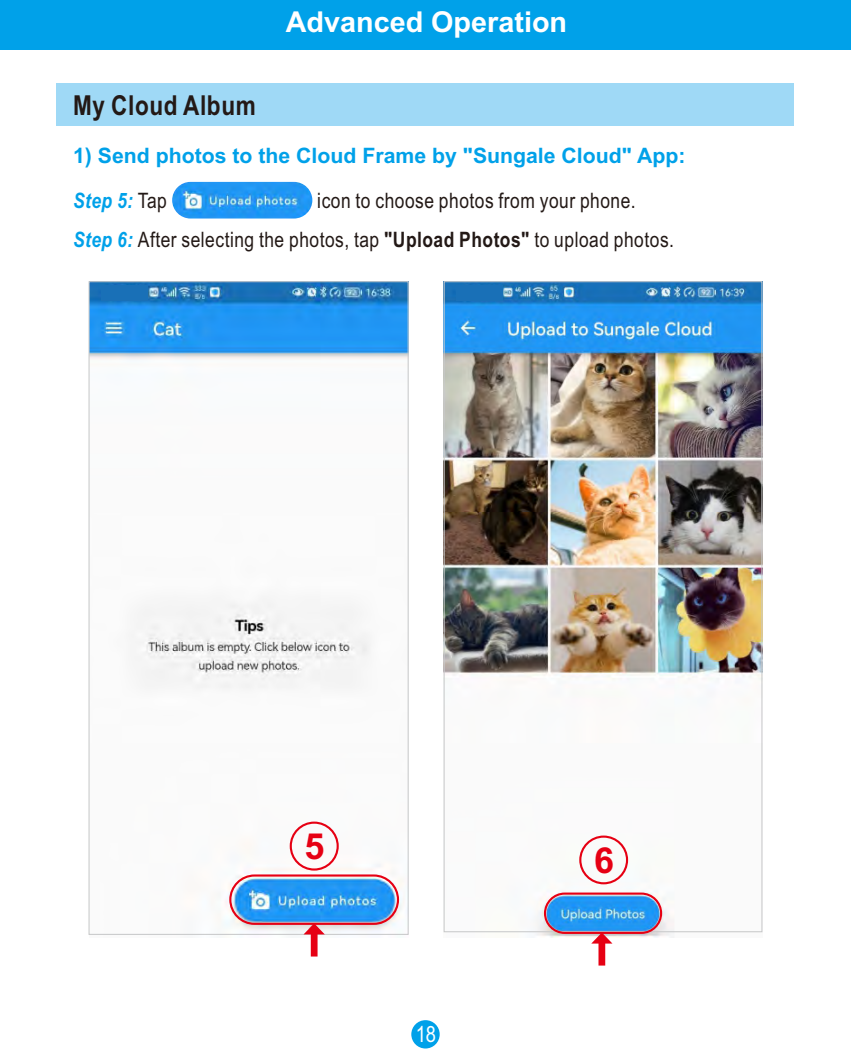
<style>
.page{position:relative;width:851px;height:1063px;background:#fff}
.page>*{position:absolute;margin:0;border:0;box-sizing:border-box;transform-origin:0 0}
.t1{font:700 36px "Arial";color:#e60013}
.t2{font:700 35.75px "Arial";color:#e60013}
.t3{font:700 28.75px "Arial";color:#fff}
.t4{font:700 27.5px "Arial Narrow";letter-spacing:.025em;color:#231916}
.t5{font:22.5px "Arial Narrow";color:#fff}
.t6{font:21.25px/39.2px "Arial Narrow";letter-spacing:.025em;color:#231916}
.t7{font:700 21.25px "Arial";color:#00a1e9}
.t8{font:italic 700 21.25px "Arial Narrow";color:#00a1e9}
.s1{font-weight:400;font-style:normal;color:#231916}
.s2{font-weight:700;font-style:italic;color:#00a1e9}
.s3{font-weight:700}
</style>
<div class="page">
<img style="left:443px;top:283px;width:319px;height:654px">
<img style="left:90px;top:283px;width:316px;height:650px">
<div style="left:57px;top:83px;width:737px;height:43px;background:#9fd9f6"></div>
<div style="left:0;top:0;width:850px;height:50px;background:#00a1e9"></div>
<div style="left:411px;top:1020px;width:28px;height:29px;background:#00a1e9;border-radius:50%"></div>
<svg style="left:303px;top:925px;width:22px;height:32px"></svg>
<div style="left:290px;top:822px;width:49px;height:49px;border:2px solid #e60013;border-radius:50%"></div>
<div style="left:579px;top:836px;width:49px;height:48px;border:2px solid #e60013;border-radius:50%"></div>
<svg style="left:591px;top:934px;width:21px;height:32px"></svg>
<div style="left:229px;top:874px;width:170px;height:51px;border:2px solid #e60013;border-radius:24px"></div>
<img style="left:172px;top:182px;width:140px;height:37px;border-radius:18px">
<div style="left:544px;top:893px;width:118px;height:41px;border:2px solid #e60013;border-radius:20px"></div>
<div style="left:456px;top:285px;width:46px;height:16px;background:#1970b7"></div>
<div style="left:101px;top:285px;width:47px;height:16px;background:#1970b7"></div>
<p class="t4" style="left:73px;top:95px;width:184px">My Cloud Album</p>
<h3 class="t3" style="left:286px;top:12px;width:283px">Advanced Operation</h3>
<p class="t7" style="left:73px;top:148px;width:613px">1) Send photos to the Cloud Frame by "Sungale Cloud" App:</p>
<p class="t8" style="left:73px;top:192px;width:95px">Step 5: <span class="s1">Tap</span></p>
<p class="t6" style="left:73px;top:182px;width:602px;text-indent:244px">icon to choose photos from your phone.<br><span class="s2">Step 6:</span> After selecting the photos, tap <span class="s3">"Upload Photos"</span> to upload photos.</p>
<h1 class="t1" style="left:304px;top:833px;width:22px">5</h1>
<p class="t5" style="left:415px;top:1026px;width:22px">18</p>
<h2 class="t2" style="left:594px;top:847px;width:21px">6</h2>
</div>
